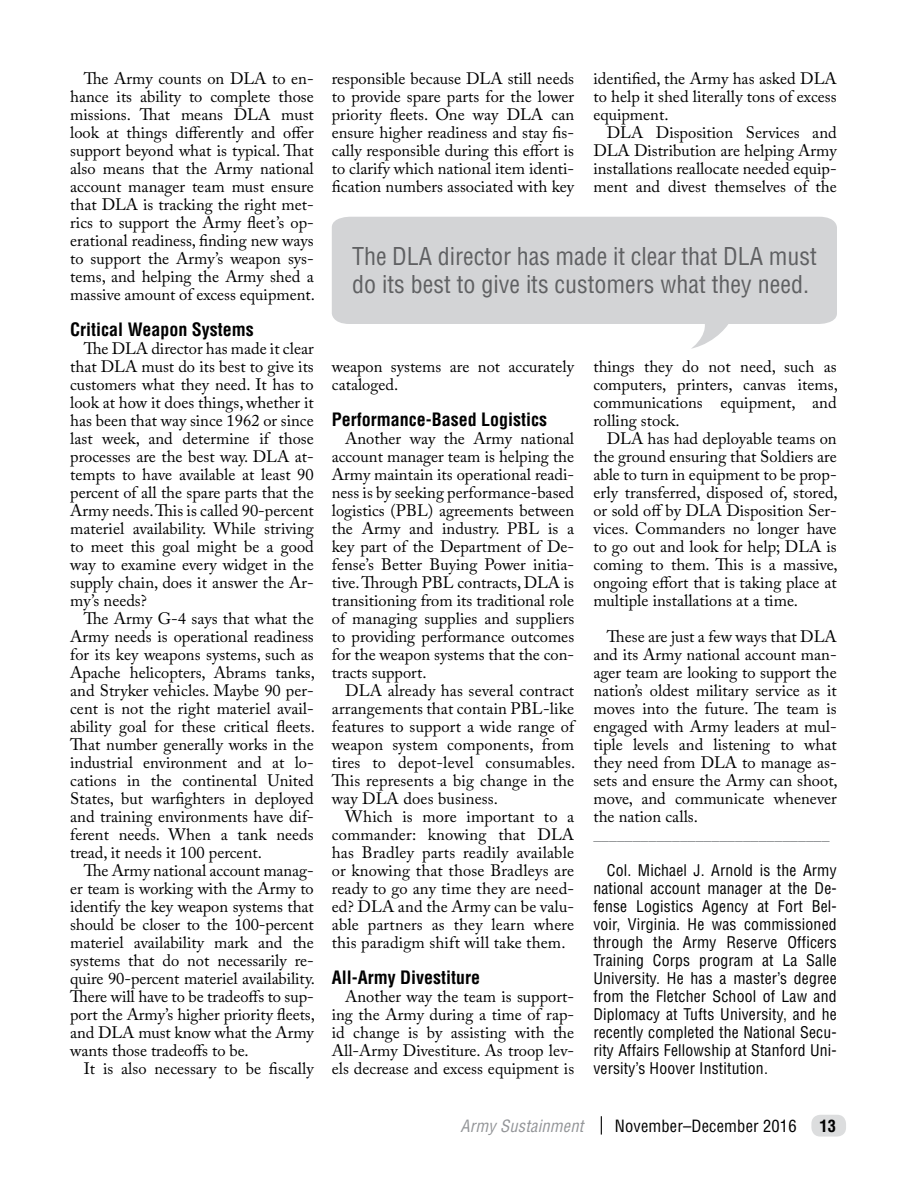
<style>
.page{position:relative;width:918px;height:1188px;background:#fff}
.page>*{position:absolute;margin:0;border:0;box-sizing:border-box;transform-origin:0 0}
.t1{font:condensed 24px/28.5px "Helvetica LT Std";color:#5f6062}
.t2{font:700 condensed 18px "Helvetica LT Std";color:#000}
.t3{font:16.5px/18px "Adobe Caslon Pro";color:#000;text-align:justify}
.t4{font:condensed 16.5px "Helvetica LT Std";letter-spacing:.01em;color:#000}
.t5{font:italic condensed 16.5px "Helvetica LT Std";letter-spacing:.01em;color:#939598}
.t6{font:700 condensed 16.5px "Helvetica LT Std";color:#000}
.t7{font:condensed 15.75px/18px "Helvetica LT Std";letter-spacing:.01em;color:#000;text-align:justify}
.t8{font:condensed 15.75px "Helvetica LT Std";color:#808285}
</style>
<div class="page">
<div style="left:332px;top:217px;width:505px;height:107px;background:#d3d4d6"></div>
<svg style="left:691px;top:322px;width:39px;height:27px"></svg>
<svg style="left:601px;top:1116px;width:1px;height:19px"></svg>
<div style="left:811px;top:1115px;width:35px;height:22px;background:#dcddde;border-radius:9px"></div>
<p class="t3" style="left:70px;top:70px;width:246px;text-indent:13px">The Army counts on DLA to en&shy;hance its ability to complete those missions. That means DLA must look at things differently and offer support beyond what is typical. That also means that the Army national account manager team must ensure that DLA is tracking the right met&shy;rics to support the Army fleet’s op&shy;erational readiness, finding new ways to support the Army’s weapon sys&shy;tems, and helping the Army shed a massive amount of excess equipment.</p>
<p class="t2" style="left:70px;top:318px;width:185px">Critical Weapon Systems</p>
<p class="t3" style="left:70px;top:340px;width:245px;text-indent:13px">The DLA director has made it clear that DLA must do its best to give its customers what they need. It has to look at how it does things, whether it has been that way since 1962 or since last week, and determine if those processes are the best way. DLA at&shy;tempts to have available at least 90 percent of all the spare parts that the Army needs. This is called 90-percent materiel availability. While striving to meet this goal might be a good way to examine every widget in the supply chain, does it answer the Ar&shy;my’s needs?</p>
<p class="t3" style="left:70px;top:610px;width:246px;text-indent:13px">The Army G-4 says that what the Army needs is operational readiness for its key weapons systems, such as Apache helicopters, Abrams tanks, and Stryker vehicles. Maybe 90 per&shy;cent is not the right materiel avail&shy;ability goal for these critical fleets.<br>That number generally works in the industrial environment and at lo&shy;cations in the continental United States, but warfighters in deployed and training environments have dif&shy;ferent needs. When a tank needs tread, it needs it 100 percent.</p>
<p class="t3" style="left:70px;top:862px;width:246px;text-indent:13px">The Army national account manag&shy;er team is working with the Army to identify the key weapon systems that should be closer to the 100-percent materiel availability mark and the systems that do not necessarily re&shy;quire 90-percent materiel availability.<br>There will have to be tradeoffs to sup&shy;port the Army’s higher priority fleets, and DLA must know what the Army wants those tradeoffs to be.</p>
<p class="t3" style="left:84px;top:1060px;width:232px">It is also necessary to be fiscally</p>
<p class="t3" style="left:332px;top:70px;width:244px">responsible because DLA still needs to provide spare parts for the lower priority fleets. One way DLA can ensure higher readiness and stay fis&shy;cally responsible during this effort is to clarify which national item identi&shy;fication numbers associated with key</p>
<p class="t3" style="left:593px;top:70px;width:245px">identified, the Army has asked DLA to help it shed literally tons of excess equipment.</p>
<p class="t3" style="left:593px;top:124px;width:245px;text-indent:13px">DLA Disposition Services and DLA Distribution are helping Army installations reallocate needed equip&shy;ment and divest themselves of the</p>
<h1 class="t1" style="left:352px;top:242px;width:466px">The DLA director has made it clear that DLA must do its best to give its customers what they need.</h1>
<p class="t3" style="left:332px;top:358px;width:244px">weapon systems are not accurately cataloged.</p>
<p class="t2" style="left:332px;top:408px;width:217px">Performance-Based Logistics</p>
<p class="t3" style="left:332px;top:430px;width:244px;text-indent:13px">Another way the Army national account manager team is helping the Army maintain its operational readi&shy;ness is by seeking performance-based logistics (PBL) agreements between the Army and industry. PBL is a key part of the Department of De&shy;fense’s Better Buying Power initia&shy;tive. Through PBL contracts, DLA is transitioning from its traditional role of managing supplies and suppliers to providing performance outcomes for the weapon systems that the con&shy;tracts support.</p>
<p class="t3" style="left:332px;top:682px;width:245px;text-indent:13px">DLA already has several contract arrangements that contain PBL-like features to support a wide range of weapon system components, from tires to depot-level consumables.<br>This represents a big change in the way DLA does business.</p>
<p class="t3" style="left:332px;top:808px;width:244px;text-indent:13px">Which is more important to a commander: knowing that DLA has Bradley parts readily available or knowing that those Bradleys are ready to go any time they are need&shy;ed? DLA and the Army can be valu&shy;able partners as they learn where this paradigm shift will take them.</p>
<p class="t2" style="left:332px;top:966px;width:150px">All-Army Divestiture</p>
<p class="t3" style="left:332px;top:988px;width:244px;text-indent:13px">Another way the team is support&shy;ing the Army during a time of rap&shy;id change is by assisting with the All-Army Divestiture. As troop lev&shy;els decrease and excess equipment is</p>
<p class="t3" style="left:593px;top:358px;width:246px">things they do not need, such as computers, printers, canvas items, communications equipment, and rolling stock.</p>
<p class="t3" style="left:593px;top:430px;width:246px;text-indent:13px">DLA has had deployable teams on the ground ensuring that Soldiers are able to turn in equipment to be prop&shy;erly transferred, disposed of, stored, or sold off by DLA Disposition Ser&shy;vices. Commanders no longer have to go out and look for help; DLA is coming to them. This is a massive, ongoing effort that is taking place at multiple installations at a time.</p>
<p class="t3" style="left:593px;top:628px;width:246px;text-indent:13px">These are just a few ways that DLA and its Army national account man&shy;ager team are looking to support the nation’s oldest military service as it moves into the future. The team is engaged with Army leaders at mul&shy;tiple levels and listening to what they need from DLA to manage as&shy;sets and ensure the Army can shoot, move, and communicate whenever the nation calls.</p>
<p class="t8" style="left:593px;top:825px;width:238px">______________________________</p>
<p class="t7" style="left:593px;top:861px;width:245px;text-indent:13px">Col. Michael J. Arnold is the Army national account manager at the De&shy;fense Logistics Agency at Fort Bel&shy;voir, Virginia. He was commissioned through the Army Reserve Officers Training Corps program at La Salle University. He has a master’s degree from the Fletcher School of Law and Diplomacy at Tufts University, and he recently completed the National Secu&shy;rity Affairs Fellowship at Stanford Uni&shy;versity’s Hoover Institution.</p>
<p class="t5" style="left:460px;top:1115px;width:125px">Army Sustainment</p>
<p class="t4" style="left:615px;top:1115px;width:183px">November–December 2016</p>
<p class="t6" style="left:820px;top:1115px;width:18px">13</p>
</div>
